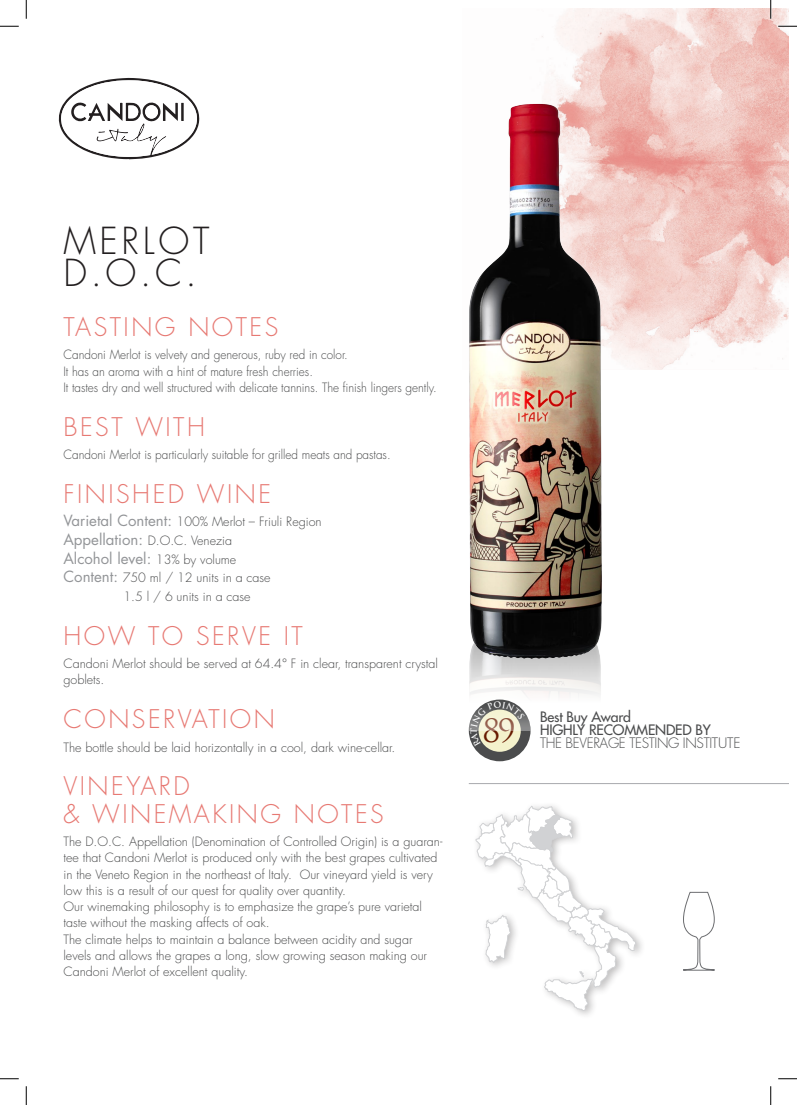
<style>
.page{position:relative;width:797px;height:1105px;background:#fff}
.page>*{position:absolute;margin:0;border:0;box-sizing:border-box;transform-origin:0 0}
.t1{font:300 36.25px "Futura";letter-spacing:.1em;color:#231f20}
.t2{font:31.25px "Trajan Pro";color:#671a00}
.t3{font:300 25px/27.5px "Futura";letter-spacing:.1em;color:#e77973}
.t4{font:15px "Futura Std";color:#939598}
.t5{font:14px "Futura";letter-spacing:-.01em;color:#4b4c4d}
.t6{font:300 14px "Futura";letter-spacing:-.025em;color:#4b4c4d}
.t7{font:300 12.5px/16.2px "Futura";color:#4b4c4d}
.t8{font:300 12.5px "Futura";color:#4b4c4d;scale:.94 1}
.s1{font-family:"Futura Std";font-weight:400;font-size:15px;color:#939598}
.s2{font-family:"Futura";font-weight:300;font-size:12.5px;color:#4b4c4d}
</style>
<div class="page">
<svg style="left:58px;top:78px;width:141px;height:81px"></svg>
<img style="left:542px;top:9px;width:246px;height:360px">
<hr style="left:469px;top:783px;width:319px;height:1px;background:#a8a9ad">
<svg style="left:683px;top:892px;width:32px;height:78px"></svg>
<div style="left:469px;top:699px;width:61px;height:62px;background:#4b4c4d;border-radius:50%"></div>
<div style="left:478px;top:710px;width:43px;height:42px;background:#f4f2cc;border-radius:50%"></div>
<img style="left:469px;top:726px;width:61px;height:4px">
<img style="left:469px;top:682px;width:132px;height:44px">
<img style="left:469px;top:63px;width:172px;height:619px">
<svg style="left:475px;top:805px;width:161px;height:206px"></svg>
<div style="left:604px;top:815px;width:18px;height:18px;background:#fff"></div>
<svg style="left:0;top:25px;width:19px;height:2px"></svg>
<svg style="left:778px;top:25px;width:19px;height:2px"></svg>
<svg style="left:0;top:1078px;width:19px;height:1px"></svg>
<svg style="left:778px;top:1078px;width:19px;height:1px"></svg>
<svg style="left:25px;top:0;width:2px;height:19px"></svg>
<svg style="left:25px;top:1086px;width:2px;height:19px"></svg>
<svg style="left:770px;top:0;width:1px;height:19px"></svg>
<svg style="left:770px;top:1086px;width:1px;height:19px"></svg>
<svg style="left:470px;top:701px;width:54px;height:46px"></svg>
<p class="t1" style="left:63px;top:218px;width:147px">MERLOT</p>
<p class="t1" style="left:63px;top:249px;width:135px">D.O.C.</p>
<p class="t3" style="left:63px;top:313px;width:216px">TASTING NOTES</p>
<p class="t8" style="left:63px;top:347px;width:304px">Candoni Merlot is velvety and generous, ruby red in color.</p>
<p class="t8" style="left:63px;top:363px;width:267px">It has an aroma with a hint of mature fresh cherries.</p>
<p class="t8" style="left:63px;top:379px;width:398px">It tastes dry and well structured with delicate tannins. The finish lingers gently.</p>
<p class="t3" style="left:63px;top:413px;width:143px">BEST WITH</p>
<p class="t8" style="left:63px;top:446px;width:349px">Candoni Merlot is particularly suitable for grilled meats and pastas.</p>
<p class="t3" style="left:63px;top:480px;width:209px">FINISHED WINE</p>
<p class="t7" style="left:63px;top:514px;width:260px"><span class="s1">Varietal Content:</span> 100% Merlot – Friuli Region</p>
<p class="t7" style="left:63px;top:532px;width:170px"><span class="s1">Appellation:</span> D.O.C. Venezia</p>
<p class="t4" style="left:63px;top:548px;width:174px">Alcohol level: <span class="s2">13% by volume</span></p>
<p class="t7" style="left:63px;top:570px;width:208px"><span class="s1">Content:</span> 750 ml / 12 units in a case</p>
<p class="t7" style="left:123px;top:589px;width:129px">1.5 l / 6 units in a case</p>
<p class="t3" style="left:63px;top:622px;width:241px">HOW TO SERVE IT</p>
<p class="t7" style="left:63px;top:656px;width:376px">Candoni Merlot should be served at 64.4° F in clear, transparent crystal goblets.</p>
<p class="t3" style="left:63px;top:706px;width:213px">CONSERVATION</p>
<p class="t7" style="left:63px;top:739px;width:333px">The bottle should be laid horizontally in a cool, dark wine-cellar.</p>
<p class="t3" style="left:63px;top:773px;width:322px">VINEYARD<br>&amp; WINEMAKING NOTES</p>
<p class="t7" style="left:63px;top:834px;width:380px">The D.O.C. Appellation (Denomination of Controlled Origin) is a guaran&shy;tee that Candoni Merlot is produced only with the best grapes cultivated in the Veneto Region in the northeast of Italy. Our vineyard yield is very low this is a result of our quest for quality over quantity.</p>
<p class="t7" style="left:63px;top:899px;width:360px">Our winemaking philosophy is to emphasize the grape’s pure varietal taste without the masking affects of oak.</p>
<p class="t7" style="left:63px;top:931px;width:365px">The climate helps to maintain a balance between acidity and sugar levels and allows the grapes a long, slow growing season making our<br>Candoni Merlot of excellent quality.</p>
<p class="t2" style="left:482px;top:711px;width:35px">89</p>
<p class="t5" style="left:540px;top:707px;width:93px">Best Buy Award</p>
<p class="t5" style="left:540px;top:720px;width:172px">HIGHLY RECOMMENDED BY</p>
<p class="t6" style="left:540px;top:734px;width:202px">THE BEVERAGE TESTING INSTITUTE</p>
</div>
